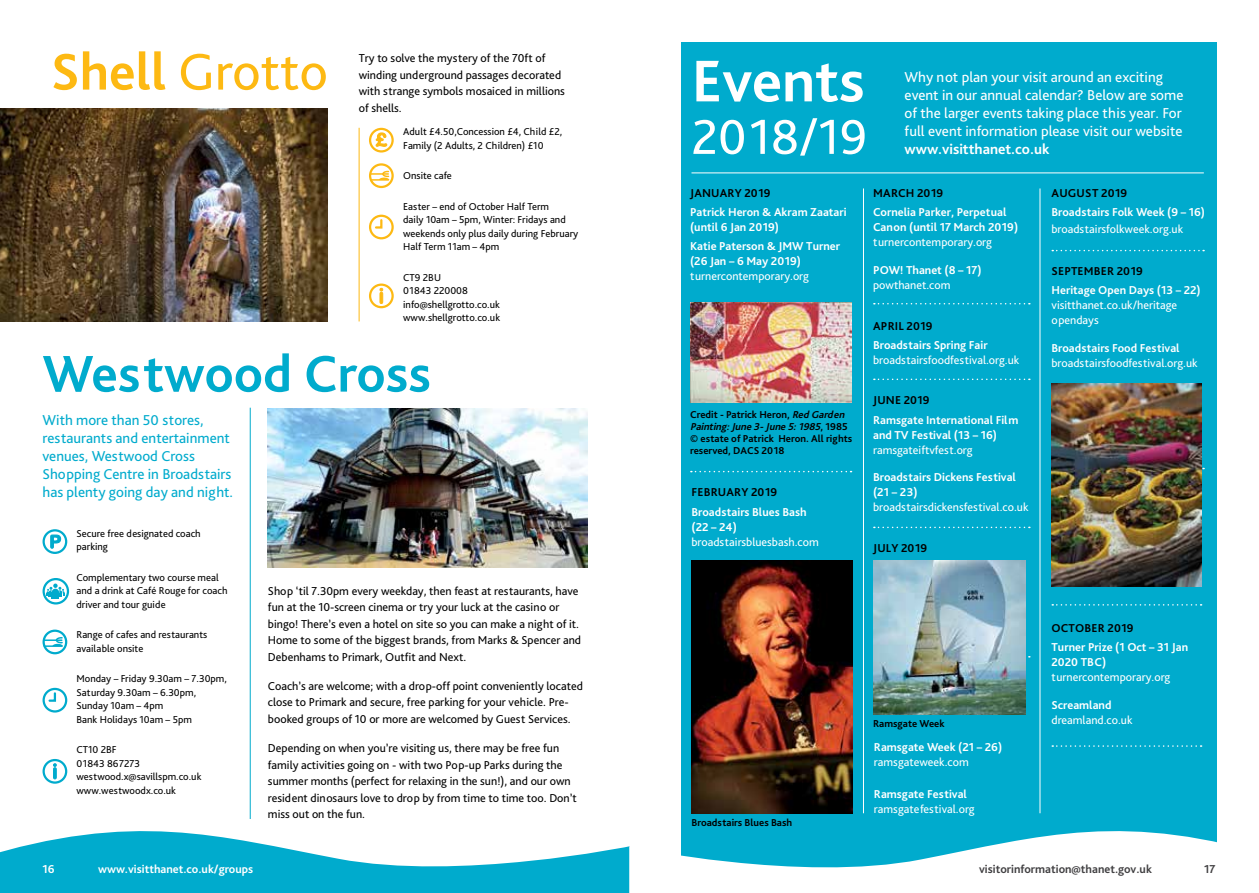
<style>
.page{position:relative;width:1259px;height:893px;background:#fff}
.page>*{position:absolute;margin:0;border:0;box-sizing:border-box;transform-origin:0 0}
.t1{font:700 61.5px "Bliss Pro";color:#fff}
.t2{font:700 54px "Bliss Pro";color:#00abcd}
.t3{font:54px "Bliss Pro";color:#fdb913}
.t4{font:51.3px "Bliss Pro";color:#fff}
.t5{font:15px/18px "Bliss Pro";color:#fff}
.t6{font:15px/18px "Bliss Pro";color:#00abcd}
.t7{font:700 15px "Bliss Pro";color:#fff}
.t8{font:12px/16.5px "Bliss Pro";color:#000}
.t9{font:700 12px/15px "Bliss Pro";color:#fff}
.t10{font:12px/15px "Bliss Pro";color:#fff}
.t11{font:700 12px "Bliss Pro";letter-spacing:.015em;color:#000}
.t12{font:700 12px "Bliss Pro";color:#414042}
.t13{font:10.5px/13.5px "Bliss Pro";color:#000}
.t14{font:700 10.5px/12px "Bliss Pro";color:#000}
.s1{font-weight:700}
.s2{font-style:italic}
</style>
<div class="page">
<img style="left:0;top:108px;width:327px;height:213px">
<svg style="left:0;top:810px;width:629px;height:83px;fill:#00abcd"></svg>
<div style="left:680px;top:43px;width:536px;height:829px;background:#00abcd"></div>
<hr style="left:863px;top:188px;width:1px;height:625px;background:#fff">
<hr style="left:1039px;top:188px;width:1px;height:625px;background:#fff">
<img style="left:690px;top:303px;width:161px;height:100px">
<svg style="left:629px;top:809px;width:588px;height:84px;fill:#fff"></svg>
<svg style="left:691px;top:471px;width:160px;height:1px"></svg>
<img style="left:268px;top:409px;width:319px;height:158px">
<hr style="left:250px;top:408px;width:1px;height:411px;background:#00abcd">
<img style="left:873px;top:560px;width:152px;height:155px">
<svg style="left:874px;top:303px;width:156px;height:1px"></svg>
<img style="left:691px;top:560px;width:161px;height:253px">
<hr style="left:359px;top:128px;width:1px;height:193px;background:#fdb913">
<svg style="left:1052px;top:604px;width:149px;height:2px"></svg>
<svg style="left:50px;top:534px;width:12px;height:16px"></svg>
<div style="left:43px;top:529px;width:24px;height:25px;border:2px solid #00abcd;border-radius:50%"></div>
<div style="left:43px;top:759px;width:24px;height:25px;border:2px solid #00abcd;border-radius:50%"></div>
<svg style="left:53px;top:763px;width:4px;height:16px"></svg>
<div style="left:43px;top:688px;width:24px;height:25px;border:2px solid #00abcd;border-radius:50%"></div>
<svg style="left:47px;top:691px;width:10px;height:11px"></svg>
<div style="left:43px;top:630px;width:24px;height:24px;border:2px solid #00abcd;border-radius:50%"></div>
<svg style="left:44px;top:636px;width:20px;height:11px"></svg>
<div style="left:43px;top:578px;width:26px;height:26px;border:2px solid #00abcd;border-radius:50%"></div>
<div style="left:51px;top:592px;width:8px;height:6px;background:#00abcd"></div>
<svg style="left:46px;top:583px;width:19px;height:14px"></svg>
<div style="left:369px;top:128px;width:25px;height:25px;border:2px solid #fdb913;border-radius:50%"></div>
<svg style="left:375px;top:132px;width:13px;height:15px"></svg>
<div style="left:369px;top:284px;width:25px;height:24px;border:2px solid #fdb913;border-radius:50%"></div>
<svg style="left:379px;top:288px;width:4px;height:16px"></svg>
<div style="left:369px;top:215px;width:25px;height:24px;border:2px solid #fdb913;border-radius:50%"></div>
<svg style="left:374px;top:218px;width:9px;height:11px"></svg>
<div style="left:369px;top:163px;width:25px;height:25px;border:2px solid #fdb913;border-radius:50%"></div>
<svg style="left:371px;top:170px;width:19px;height:11px"></svg>
<hr style="left:691px;top:173px;width:512px;height:1px;background:#fff">
<img style="left:1051px;top:383px;width:150px;height:203px">
<svg style="left:874px;top:379px;width:156px;height:1px"></svg>
<svg style="left:874px;top:527px;width:156px;height:1px"></svg>
<svg style="left:1052px;top:250px;width:152px;height:1px"></svg>
<svg style="left:1052px;top:745px;width:149px;height:2px"></svg>
<h2 class="t3" style="left:51px;top:38px;width:278px"><span class="s1">Shell</span> Grotto</h2>
<p class="t8" style="left:359px;top:50px;width:208px">Try to solve the mystery of the 70ft of winding underground passages decorated with strange symbols mosaiced in millions of shells.</p>
<p class="t13" style="left:403px;top:125px;width:161px">Adult £4.50,Concession £4, Child £2,<br>Family (2 Adults, 2 Children) £10</p>
<p class="t13" style="left:403px;top:169px;width:50px">Onsite cafe</p>
<p class="t13" style="left:403px;top:199px;width:177px">Easter – end of October Half Term<br>daily 10am – 5pm, Winter: Fridays and weekends only plus daily during February<br>Half Term 11am – 4pm</p>
<p class="t13" style="left:403px;top:270px;width:98px">CT9 2BU<br>01843 220008 info@shellgrotto.co.uk www.shellgrotto.co.uk</p>
<h2 class="t2" style="left:43px;top:340px;width:390px">Westwood Cross</h2>
<p class="t6" style="left:43px;top:411px;width:192px">With more than 50 stores, restaurants and entertainment venues, Westwood Cross<br>Shopping Centre in Broadstairs has plenty going day and night.</p>
<p class="t13" style="left:77px;top:526px;width:126px">Secure free designated coach parking</p>
<p class="t13" style="left:77px;top:570px;width:152px">Complementary two course meal and a drink at Café Rouge for coach driver and tour guide</p>
<p class="t13" style="left:77px;top:628px;width:132px">Range of cafes and restaurants available onsite</p>
<p class="t13" style="left:77px;top:672px;width:152px">Monday – Friday 9.30am – 7.30pm,<br>Saturday 9.30am – 6.30pm,<br>Sunday 10am – 4pm<br>Bank Holidays 10am – 5pm</p>
<p class="t13" style="left:77px;top:743px;width:126px">CT10 2BF<br>01843 867273 westwood.x@savillspm.co.uk www.westwoodx.co.uk</p>
<p class="t8" style="left:268px;top:582px;width:315px">Shop ‘til 7.30pm every weekday, then feast at restaurants, have fun at the 10-screen cinema or try your luck at the casino or bingo! There’s even a hotel on site so you can make a night of it.<br>Home to some of the biggest brands, from Marks &amp; Spencer and Debenhams to Primark, Outfit and Next.</p>
<p class="t8" style="left:268px;top:677px;width:316px">Coach’s are welcome; with a drop-off point conveniently located close to Primark and secure, free parking for your vehicle. Pre&shy;booked groups of 10 or more are welcomed by Guest Services.</p>
<p class="t8" style="left:268px;top:740px;width:310px">Depending on when you’re visiting us, there may be free fun family activities going on - with two Pop-up Parks during the summer months (perfect for relaxing in the sun!), and our own resident dinosaurs love to drop by from time to time too. Don’t miss out on the fun.</p>
<h1 class="t1" style="left:691px;top:43px;width:175px">Events</h1>
<h3 class="t4" style="left:691px;top:105px;width:177px">2018/19</h3>
<p class="t5" style="left:904px;top:68px;width:280px">Why not plan your visit around an exciting event in our annual calendar? Below are some of the larger events taking place this year. For full event information please visit our website</p>
<p class="t7" style="left:904px;top:140px;width:146px">www.visitthanet.co.uk</p>
<p class="t11" style="left:690px;top:186px;width:82px">JANUARY 2019</p>
<p class="t9" style="left:690px;top:204px;width:158px">Patrick Heron &amp; Akram Zaatari (until 6 Jan 2019)</p>
<p class="t9" style="left:690px;top:239px;width:152px">Katie Paterson &amp; JMW Turner (26 Jan – 6 May 2019)</p>
<p class="t10" style="left:690px;top:269px;width:120px">turnercontemporary.org</p>
<p class="t14" style="left:690px;top:408px;width:164px">Credit - Patrick Heron, <span class="s2">Red Garden<br>Painting:June 3-June 5:1985</span>, 1 9 8 5 © estate of Patrick Heron. All rights reserved, DACS 2018</p>
<p class="t11" style="left:691px;top:485px;width:87px">FEBRUARY 2019</p>
<p class="t9" style="left:691px;top:504px;width:117px">Broadstairs Blues Bash (22 – 24)</p>
<p class="t10" style="left:691px;top:534px;width:129px">broadstairsbluesbash.com</p>
<p class="t11" style="left:873px;top:186px;width:71px">MARCH 2019</p>
<p class="t9" style="left:873px;top:204px;width:147px">Cornelia Parker, Perpetual<br>Canon (until 17 March 2019)</p>
<p class="t10" style="left:873px;top:234px;width:120px">turnercontemporary.org</p>
<p class="t9" style="left:873px;top:262px;width:110px">POW! Thanet (8 – 17)</p>
<p class="t10" style="left:873px;top:277px;width:79px">powthanet.com</p>
<p class="t11" style="left:873px;top:318px;width:61px">APRIL 2019</p>
<p class="t9" style="left:873px;top:337px;width:116px">Broadstairs Spring Fair</p>
<p class="t10" style="left:873px;top:352px;width:148px">broadstairsfoodfestival.org.uk</p>
<p class="t11" style="left:873px;top:393px;width:58px">JUNE 2019</p>
<p class="t9" style="left:873px;top:412px;width:147px">Ramsgate International Film and TV Festival (13 – 16)</p>
<p class="t10" style="left:873px;top:442px;width:101px">ramsgateiftvfest.org</p>
<p class="t9" style="left:873px;top:469px;width:144px">Broadstairs Dickens Festival (21 – 23)</p>
<p class="t10" style="left:873px;top:499px;width:157px">broadstairsdickensfestival.co.uk</p>
<p class="t11" style="left:873px;top:540px;width:55px">JULY 2019</p>
<p class="t11" style="left:1051px;top:186px;width:77px">AUGUST 2019</p>
<p class="t9" style="left:1051px;top:204px;width:155px">Broadstairs Folk Week (9 – 16)</p>
<p class="t10" style="left:1051px;top:221px;width:133px">broadstairsfolkweek.org.uk</p>
<p class="t11" style="left:1051px;top:263px;width:93px">SEPTEMBER 2019</p>
<p class="t9" style="left:1051px;top:282px;width:151px">Heritage Open Days (13 – 22)</p>
<p class="t10" style="left:1051px;top:297px;width:127px">visitthanet.co.uk/heritage opendays</p>
<p class="t9" style="left:1051px;top:340px;width:130px">Broadstairs Food Festival</p>
<p class="t10" style="left:1051px;top:355px;width:148px">broadstairsfoodfestival.org.uk</p>
<p class="t14" style="left:691px;top:816px;width:102px">Broadstairs Blues Bash</p>
<p class="t14" style="left:873px;top:717px;width:73px">Ramsgate Week</p>
<p class="t9" style="left:874px;top:739px;width:130px">Ramsgate Week (21 – 26)</p>
<p class="t10" style="left:874px;top:754px;width:96px">ramsgateweek.com</p>
<p class="t9" style="left:874px;top:786px;width:95px">Ramsgate Festival</p>
<p class="t10" style="left:874px;top:801px;width:102px">ramsgatefestival.org</p>
<p class="t11" style="left:1051px;top:621px;width:83px">OCTOBER 2019</p>
<p class="t9" style="left:1051px;top:640px;width:138px">Turner Prize (1 Oct – 31 Jan<br>2020 TBC)</p>
<p class="t10" style="left:1051px;top:670px;width:120px">turnercontemporary.org</p>
<p class="t9" style="left:1051px;top:697px;width:61px">Screamland</p>
<p class="t10" style="left:1051px;top:712px;width:83px">dreamland.co.uk</p>
<p class="t9" style="left:43px;top:861px;width:14px">16</p>
<p class="t9" style="left:98px;top:861px;width:157px">www.visitthanet.co.uk/groups</p>
<p class="t12" style="left:979px;top:861px;width:174px">visitorinformation@thanet.gov.uk</p>
<p class="t12" style="left:1204px;top:861px;width:13px">17</p>
</div>
